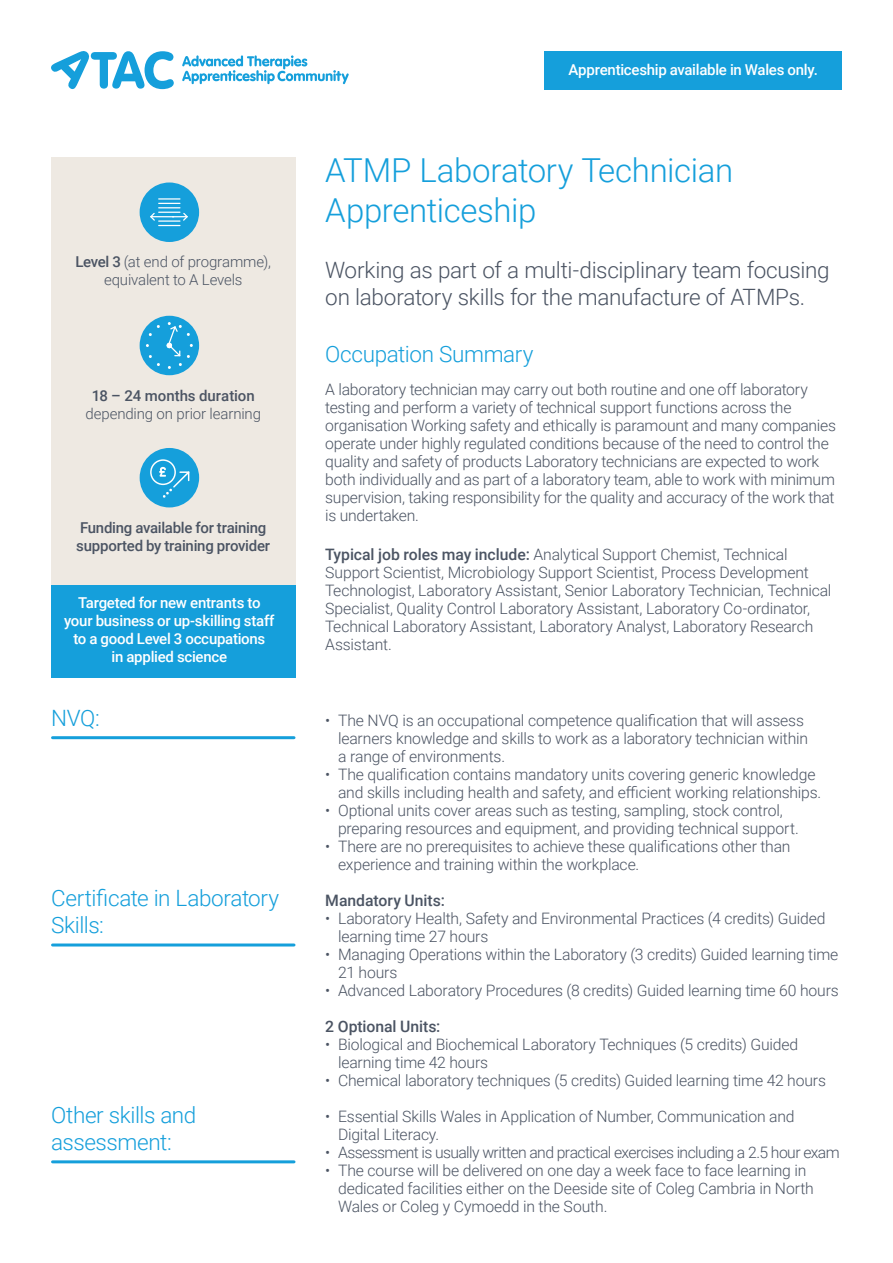
<style>
.page{position:relative;width:893px;height:1263px;background:#fff}
.page>*{position:absolute;margin:0;border:0;box-sizing:border-box;transform-origin:0 0}
.t1{font:300 33px/39.6px "Roboto";letter-spacing:-.01em;color:#159fdb}
.t2{font:300 22.5px/27px "Roboto";letter-spacing:-.015em;color:#4b5463}
.t3{font:300 22.5px/27px "Roboto";letter-spacing:-.02em;color:#159fdb}
.t4{font:300 15.75px/18px "Roboto";letter-spacing:-.015em;color:#4b5463}
.t5{font:300 15.75px "Roboto";letter-spacing:-.035em;color:#4b5463}
.t6{font:500 15.75px "Roboto";letter-spacing:-.005em;color:#4b5463}
.t7{font:500 15px/18px "Roboto";letter-spacing:-.015em;color:#fff;text-align:center}
.t8{font:500 15px/18px "Roboto";letter-spacing:-.015em;color:#4b5463}
.t9{font:300 15px/18px "Roboto";letter-spacing:-.01em;color:#4b5463;text-align:center}
.s1{font-weight:500}
</style>
<div class="page">
<div style="left:544px;top:51px;width:298px;height:38px;background:#159fdb"></div>
<div style="left:51px;top:157px;width:245px;height:508px;background:#eee9e2"></div>
<div style="left:140px;top:182px;width:59px;height:60px;background:#159fdb;border-radius:50%"></div>
<hr style="left:158px;top:198px;width:22px;height:2px;background:#fff">
<svg style="left:150px;top:203px;width:38px;height:23px"></svg>
<div style="left:140px;top:316px;width:59px;height:59px;background:#159fdb;border-radius:50%"></div>
<svg style="left:146px;top:322px;width:47px;height:47px"></svg>
<div style="left:140px;top:448px;width:59px;height:59px;background:#159fdb;border-radius:50%"></div>
<svg style="left:150px;top:459px;width:39px;height:39px"></svg>
<div style="left:51px;top:585px;width:245px;height:93px;background:#159fdb"></div>
<hr style="left:53px;top:736px;width:241px;height:3px;background:#159fdb">
<hr style="left:53px;top:943px;width:241px;height:3px;background:#159fdb">
<hr style="left:53px;top:1160px;width:241px;height:3px;background:#159fdb">
<svg style="left:51px;top:51px;width:123px;height:39px"></svg>
<svg style="left:182px;top:55px;width:167px;height:29px"></svg>
<p class="t9" style="left:75px;top:253px;width:197px"><span class="s1">Level 3</span> (at end of programme), equivalent to A Levels</p>
<p class="t8" style="left:92px;top:386px;width:165px">18 – 24 months duration</p>
<p class="t9" style="left:86px;top:404px;width:177px">depending on prior learning</p>
<p class="t8" style="left:76px;top:518px;width:195px">Funding available for training supported by training provider</p>
<p class="t7" style="left:64px;top:593px;width:212px">Targeted for new entrants to your business or up-skilling staff to a good Level 3 occupations<br>in applied science</p>
<h2 class="t3" style="left:51px;top:704px;width:50px">NVQ:</h2>
<h2 class="t3" style="left:51px;top:884px;width:230px">Certificate in Laboratory<br>Skills:</h2>
<h2 class="t3" style="left:51px;top:1100px;width:147px">Other skills and assessment:</h2>
<p class="t7" style="left:568px;top:60px;width:251px">Apprenticeship available in Wales only.</p>
<h1 class="t1" style="left:325px;top:149px;width:409px">ATMP Laboratory Technician<br>Apprenticeship</h1>
<h2 class="t2" style="left:325px;top:256px;width:506px">Working as part of a multi-disciplinary team focusing on laboratory skills for the manufacture of ATMPs.</h2>
<h2 class="t3" style="left:325px;top:340px;width:210px">Occupation Summary</h2>
<p class="t4" style="left:325px;top:380px;width:512px">A laboratory technician may carry out both routine and one off laboratory testing and perform a variety of technical support functions across the organisation Working safety and ethically is paramount and many companies operate under highly regulated conditions because of the need to control the quality and safety of products Laboratory technicians are expected to work both individually and as part of a laboratory team, able to work with minimum supervision, taking responsibility for the quality and accuracy of the work that is undertaken.</p>
<p class="t4" style="left:325px;top:545px;width:508px"><span class="s1">Typical job roles may include:</span> Analytical Support Chemist, Technical Support Scientist, Microbiology Support Scientist, Process Development Technologist, Laboratory Assistant, Senior Laboratory Technician, Technical Specialist, Quality Control Laboratory Assistant, Laboratory Co-ordinator, Technical Laboratory Assistant, Laboratory Analyst, Laboratory Research Assistant.</p>
<p class="t4" style="left:338px;top:711px;width:472px;text-indent:-13px">• The NVQ is an occupational competence qualification that will assess learners knowledge and skills to work as a laboratory technician within a range of environments.</p>
<p class="t4" style="left:338px;top:765px;width:485px;text-indent:-13px">• The qualification contains mandatory units covering generic knowledge and skills including health and safety, and efficient working relationships.</p>
<p class="t4" style="left:338px;top:801px;width:462px;text-indent:-13px">• Optional units cover areas such as testing, sampling, stock control, preparing resources and equipment, and providing technical support.</p>
<p class="t4" style="left:338px;top:837px;width:454px;text-indent:-13px">• There are no prerequisites to achieve these qualifications other than experience and training within the workplace.</p>
<p class="t6" style="left:325px;top:889px;width:121px">Mandatory Units:</p>
<p class="t4" style="left:338px;top:909px;width:489px;text-indent:-13px">• Laboratory Health, Safety and Environmental Practices (4 credits) Guided learning time 27 hours</p>
<p class="t4" style="left:338px;top:945px;width:502px;text-indent:-13px">• Managing Operations within the Laboratory (3 credits) Guided learning time<br>21 hours</p>
<p class="t4" style="left:325px;top:981px;width:515px">• Advanced Laboratory Procedures (8 credits) Guided learning time 60 hours</p>
<p class="t6" style="left:325px;top:1015px;width:117px">2 Optional Units:</p>
<p class="t4" style="left:338px;top:1035px;width:462px;text-indent:-13px">• Biological and Biochemical Laboratory Techniques (5 credits) Guided learning time 42 hours</p>
<p class="t4" style="left:325px;top:1071px;width:502px">• Chemical laboratory techniques (5 credits) Guided learning time 42 hours</p>
<p class="t4" style="left:338px;top:1107px;width:458px;text-indent:-13px">• Essential Skills Wales in Application of Number, Communication and<br>Digital Literacy.</p>
<p class="t5" style="left:325px;top:1141px;width:516px">• Assessment is usually written and practical exercises including a 2.5 hour exam</p>
<p class="t4" style="left:338px;top:1161px;width:477px;text-indent:-13px">• The course will be delivered on one day a week face to face learning in dedicated facilities either on the Deeside site of Coleg Cambria in North<br>Wales or Coleg y Cymoedd in the South.</p>
</div>
